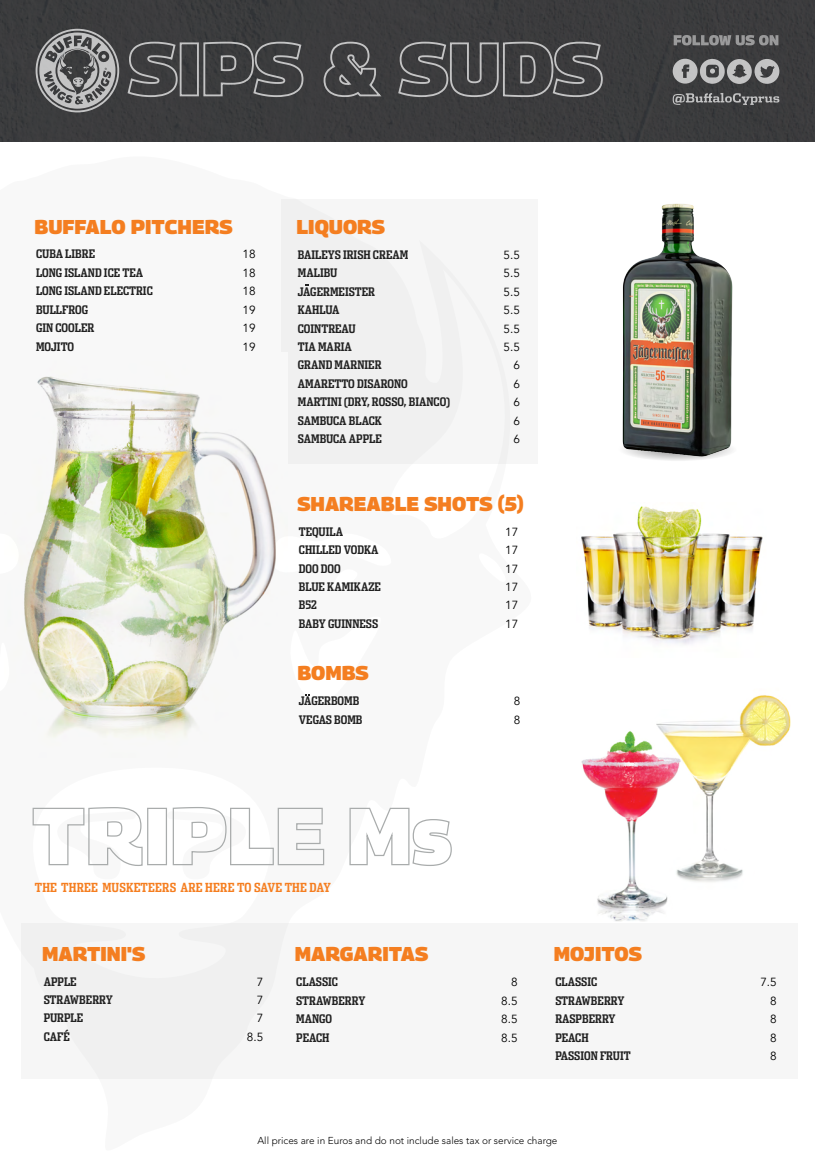
<style>
.page{position:relative;width:815px;height:1170px;background:#fff}
.page>*{position:absolute;margin:0;border:0;box-sizing:border-box;transform-origin:0 0}
.t1{font:900 20px "Georama";color:#f47e20}
.t2{font:700 12.5px "Dispatch Comp";letter-spacing:.015em;color:#f57e20}
.t3{font:700 11.75px/18.4px "Dispatch Comp";color:#212121}
.t4{font:11.75px/18.4px "Avenir";color:#000}
.t5{font:300 10px "Avenir LT Std";color:#000}
</style>
<div class="page">
<div style="left:0;top:0;width:815px;height:141px;background:#3b3c3d"></div>
<svg style="left:672px;top:59px;width:107px;height:25px;background:#888889"></svg>
<svg style="left:672px;top:93px;width:107px;height:12px"></svg>
<svg style="left:673px;top:35px;width:105px;height:10px"></svg>
<svg style="left:126px;top:41px;width:53px;height:57px;background:#525254"></svg>
<svg style="left:202px;top:41px;width:103px;height:57px;background:#505152"></svg>
<svg style="left:323px;top:41px;width:59px;height:57px;background:#505052"></svg>
<svg style="left:397px;top:41px;width:207px;height:57px;background:#515153"></svg>
<svg style="left:35px;top:29px;width:84px;height:83px;background:#767778"></svg>
<img style="left:19px;top:374px;width:257px;height:366px">
<img style="left:581px;top:506px;width:182px;height:139px">
<div style="left:281px;top:199px;width:256px;height:264px;background:#f0f0f0"></div>
<img style="left:656px;top:695px;width:135px;height:187px">
<img style="left:581px;top:726px;width:100px;height:195px">
<div style="left:21px;top:923px;width:776px;height:155px;background:#f6f6f6"></div>
<img style="left:622px;top:203px;width:111px;height:257px">
<svg style="left:32px;top:807px;width:111px;height:59px"></svg>
<div style="left:147px;top:807px;width:20px;height:58px;border:1px solid #a9acac"></div>
<svg style="left:172px;top:807px;width:153px;height:59px"></svg>
<svg style="left:349px;top:807px;width:103px;height:59px"></svg>
<h1 class="t1" style="left:35px;top:209px;width:199px">BUFFALO PITCHERS</h1>
<p class="t3" style="left:36px;top:244px;width:61px">CUBA LIBRE</p>
<p class="t3" style="left:36px;top:281px;width:118px">LONG ISLAND ELECTRIC</p>
<p class="t3" style="left:36px;top:263px;width:109px">LONG ISLAND ICE TEA</p>
<p class="t4" style="left:242px;top:245px;width:15px">18</p>
<p class="t4" style="left:242px;top:264px;width:15px">18<br>18</p>
<h1 class="t1" style="left:296px;top:209px;width:90px">LIQUORS</h1>
<p class="t3" style="left:298px;top:245px;width:112px">BAILEYS IRISH CREAM</p>
<p class="t3" style="left:298px;top:282px;width:79px">JAGERMEISTER</p>
<p class="t3" style="left:298px;top:263px;width:41px">MALIBU</p>
<p class="t4" style="left:503px;top:246px;width:18px">5.5</p>
<p class="t4" style="left:503px;top:264px;width:18px">5.5<br>5.5</p>
<p class="t3" style="left:36px;top:300px;width:54px">BULLFROG</p>
<p class="t3" style="left:36px;top:318px;width:60px">GIN COOLER</p>
<p class="t4" style="left:242px;top:301px;width:15px">19<br>19</p>
<p class="t3" style="left:36px;top:337px;width:39px">MOJITO</p>
<p class="t4" style="left:242px;top:337px;width:15px">19</p>
<p class="t3" style="left:298px;top:300px;width:43px">KAHLUA</p>
<p class="t3" style="left:298px;top:318px;width:59px">COINTREAU<br>TIA MARIA</p>
<p class="t3" style="left:298px;top:355px;width:85px">GRAND MARNIER</p>
<p class="t4" style="left:503px;top:301px;width:18px;text-align:right">5.5<br>5.5<br>5.5<br>6</p>
<p class="t3" style="left:298px;top:374px;width:154px">AMARETTO DISARONO<br>MARTINI (DRY, ROSSO, BIANCO)<br>SAMBUCA BLACK</p>
<p class="t4" style="left:513px;top:375px;width:8px;text-align:justify">6<br>6<br>6<br>6</p>
<p class="t3" style="left:298px;top:429px;width:85px">SAMBUCA APPLE</p>
<h1 class="t1" style="left:297px;top:485px;width:228px">SHAREABLE SHOTS (5)</h1>
<p class="t3" style="left:299px;top:521px;width:46px">TEQUILA</p>
<p class="t3" style="left:299px;top:558px;width:43px">DOO DOO</p>
<p class="t4" style="left:505px;top:522px;width:15px">17</p>
<p class="t3" style="left:299px;top:540px;width:81px">CHILLED VODKA</p>
<p class="t4" style="left:505px;top:541px;width:15px">17<br>17</p>
<p class="t3" style="left:299px;top:577px;width:84px">BLUE KAMIKAZE</p>
<p class="t3" style="left:299px;top:595px;width:81px">B52<br>BABY GUINNESS</p>
<p class="t4" style="left:505px;top:577px;width:15px;text-align:justify">17<br>17<br>17</p>
<h1 class="t1" style="left:297px;top:655px;width:73px">BOMBS</h1>
<p class="t3" style="left:299px;top:691px;width:65px">JAGERBOMB<br>VEGAS BOMB</p>
<p class="t4" style="left:514px;top:692px;width:8px">8<br>8</p>
<p class="t2" style="left:35px;top:879px;width:297px">THE THREE MUSKETEERS ARE HERE TO SAVE THE DAY</p>
<h1 class="t1" style="left:42px;top:935px;width:104px">MARTINI'S</h1>
<p class="t3" style="left:44px;top:971px;width:71px">APPLE<br>STRAWBERRY<br>PURPLE</p>
<p class="t4" style="left:257px;top:972px;width:8px">7</p>
<p class="t4" style="left:257px;top:990px;width:8px">7<br>7</p>
<h1 class="t1" style="left:295px;top:936px;width:135px">MARGARITAS</h1>
<p class="t3" style="left:296px;top:972px;width:71px">CLASSIC<br>STRAWBERRY<br>MANGO</p>
<p class="t4" style="left:501px;top:972px;width:18px;text-align:justify;text-indent:10px">8<br>8.5<br>8.5</p>
<p class="t3" style="left:44px;top:1026px;width:28px">CAFÉ</p>
<p class="t4" style="left:501px;top:1028px;width:18px">8.5</p>
<p class="t4" style="left:247px;top:1027px;width:18px">8.5</p>
<p class="t3" style="left:296px;top:1027px;width:35px">PEACH</p>
<h1 class="t1" style="left:554px;top:936px;width:89px">MOJITOS</h1>
<p class="t3" style="left:555px;top:972px;width:71px">CLASSIC<br>STRAWBERRY<br>RASPBERRY</p>
<p class="t3" style="left:555px;top:1045px;width:77px">PASSION FRUIT</p>
<p class="t3" style="left:555px;top:1027px;width:35px">PEACH</p>
<p class="t5" style="left:257px;top:1133px;width:301px">All prices are in Euros and do not include sales tax or service charge</p>
<p class="t4" style="left:770px;top:972px;width:8px;text-align:justify;text-indent:-10px">7.5<br>8<br>8<br>8<br>8</p>
</div>
